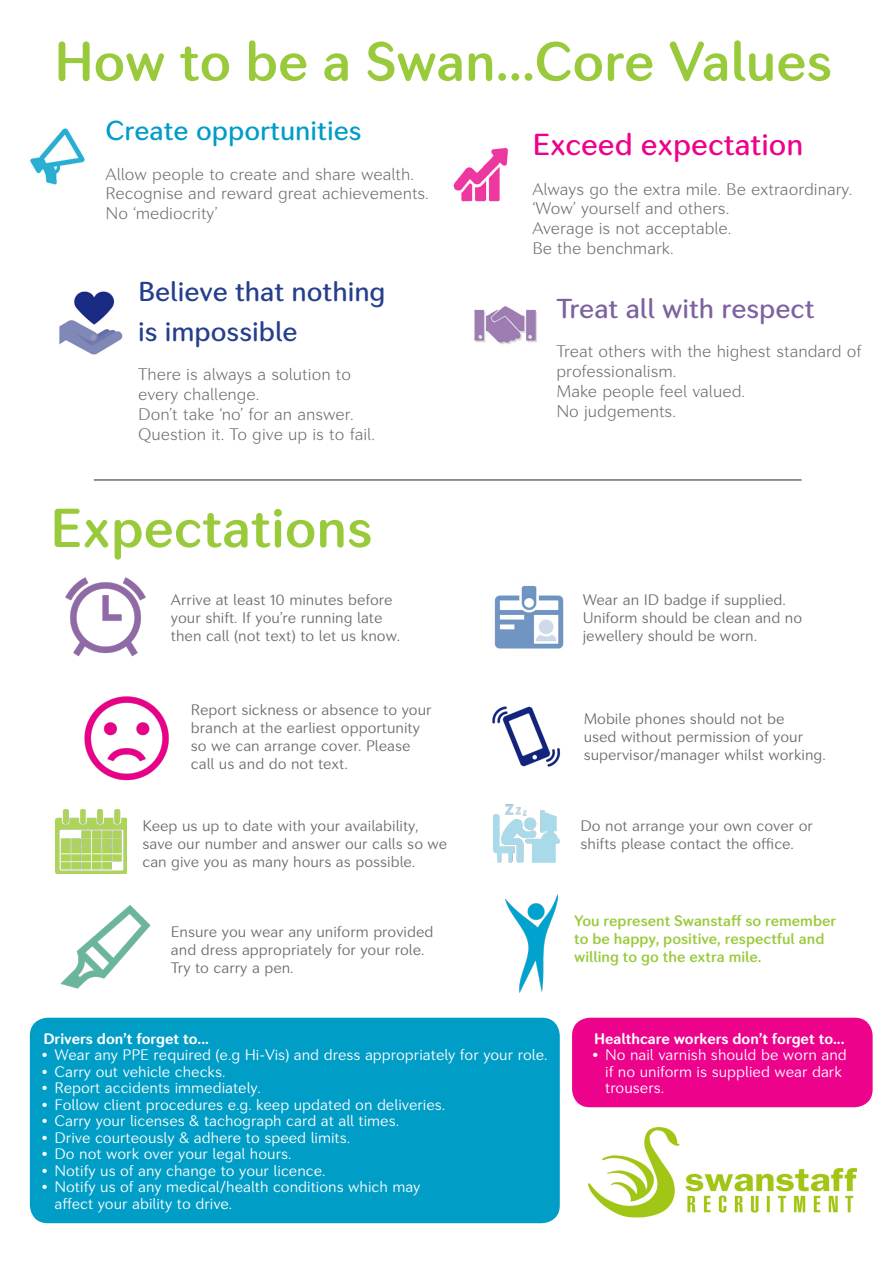
<style>
.page{position:relative;width:893px;height:1263px;background:#fff}
.page>*{position:absolute;margin:0;border:0;box-sizing:border-box;transform-origin:0 0}
.t1{font:600 54px "Seconda Round";color:#99ca3b}
.t2{font:500 30px "Seconda Round";color:#ed028c}
.t3{font:500 27px "Seconda Round";color:#253f8e}
.t4{font:500 27px "Seconda Round";color:#009dc6}
.t5{font:500 27px "Seconda Round";color:#7e62a0}
.t6{font:100 16.5px/19.8px "Seconda Round";color:#6c6d70}
.t7{font:300 15px/18px "Seconda Round";color:#6c6d70}
.t8{font:300 15px/16.5px "Seconda Round";color:#fff}
.t9{font:600 15px/18px "Seconda Round";color:#99ca3b}
.t10{font:700 15px "Seconda Round";color:#fff}
</style>
<div class="page">
<img style="left:30px;top:128px;width:55px;height:57px">
<img style="left:59px;top:291px;width:64px;height:64px">
<img style="left:453px;top:147px;width:55px;height:55px">
<img style="left:474px;top:306px;width:63px;height:39px">
<hr style="left:94px;top:479px;width:707px;height:2px;background:#6c6d70">
<div style="left:30px;top:1018px;width:530px;height:205px;background:#009dc6;border-radius:18px"></div>
<img style="left:65px;top:577px;width:81px;height:80px">
<img style="left:60px;top:905px;width:91px;height:84px">
<img style="left:494px;top:585px;width:70px;height:64px">
<div style="left:572px;top:1018px;width:301px;height:89px;background:#ed028c;border-radius:18px"></div>
<img style="left:84px;top:696px;width:85px;height:85px">
<img style="left:492px;top:706px;width:69px;height:61px">
<img style="left:55px;top:809px;width:71px;height:65px">
<img style="left:494px;top:804px;width:66px;height:59px">
<img style="left:505px;top:896px;width:52px;height:97px">
<img style="left:589px;top:1128px;width:268px;height:90px">
<p class="t1" style="left:54px;top:28px;width:780px">How to be a Swan...Core Values</p>
<p class="t4" style="left:106px;top:114px;width:257px">Create opportunities</p>
<p class="t6" style="left:106px;top:164px;width:310px">Allow people to create and share wealth.</p>
<p class="t6" style="left:106px;top:184px;width:325px">Recognise and reward great achievements.</p>
<p class="t6" style="left:106px;top:203px;width:113px">No ‘mediocrity’</p>
<p class="t2" style="left:532px;top:126px;width:272px">Exceed expectation</p>
<p class="t6" style="left:532px;top:179px;width:322px">Always go the extra mile. Be extraordinary.</p>
<p class="t6" style="left:532px;top:199px;width:198px">‘Wow’ yourself and others.</p>
<p class="t6" style="left:532px;top:218px;width:201px">Average is not acceptable.</p>
<p class="t6" style="left:532px;top:238px;width:143px">Be the benchmark.</p>
<p class="t3" style="left:138px;top:275px;width:249px">Believe that nothing</p>
<p class="t3" style="left:138px;top:315px;width:161px">is impossible</p>
<p class="t6" style="left:138px;top:364px;width:214px">There is always a solution to</p>
<p class="t6" style="left:138px;top:384px;width:123px">every challenge.</p>
<p class="t6" style="left:138px;top:404px;width:217px">Don’t take ‘no’ for an answer.</p>
<p class="t6" style="left:138px;top:424px;width:238px">Question it. To give up is to fail.</p>
<p class="t1" style="left:50px;top:495px;width:324px">Expectations</p>
<p class="t7" style="left:171px;top:591px;width:231px">Arrive at least 10 minutes before your shift. If you’re running late then call (not text) to let us know.</p>
<p class="t5" style="left:556px;top:291px;width:260px">Treat all with respect</p>
<p class="t6" style="left:556px;top:341px;width:307px">Treat others with the highest standard of professionalism.</p>
<p class="t6" style="left:556px;top:381px;width:190px">Make people feel valued.</p>
<p class="t6" style="left:556px;top:401px;width:121px">No judgements.</p>
<p class="t7" style="left:583px;top:591px;width:221px">Wear an ID badge if supplied.<br>Uniform should be clean and no jewellery should be worn.</p>
<p class="t7" style="left:191px;top:701px;width:242px">Report sickness or absence to your branch at the earliest opportunity so we can arrange cover. Please call us and do not text.</p>
<p class="t7" style="left:584px;top:710px;width:244px">Mobile phones should not be<br>used without permission of your supervisor/manager whilst working.</p>
<p class="t7" style="left:143px;top:816px;width:306px">Keep us up to date with your availability, save our number and answer our calls so we can give you as many hours as possible.</p>
<p class="t7" style="left:581px;top:816px;width:234px">Do not arrange your own cover or shifts please contact the office.</p>
<p class="t7" style="left:171px;top:923px;width:264px">Ensure you wear any uniform provided and dress appropriately for your role.<br>Try to carry a pen.</p>
<p class="t10" style="left:44px;top:1029px;width:167px">Drivers don’t forget to...</p>
<p class="t8" style="left:42px;top:1047px;width:507px">• Wear any PPE required (e.g Hi-Vis) and dress appropriately for your role.</p>
<p class="t8" style="left:42px;top:1063px;width:185px">• Carry out vehicle checks.</p>
<p class="t8" style="left:42px;top:1080px;width:220px">• Report accidents immediately.</p>
<p class="t8" style="left:42px;top:1096px;width:405px">• Follow client procedures e.g. keep updated on deliveries.</p>
<p class="t8" style="left:42px;top:1113px;width:359px">• Carry your licenses &amp; tachograph card at all times.</p>
<p class="t8" style="left:42px;top:1129px;width:310px">• Drive courteously &amp; adhere to speed limits.</p>
<p class="t8" style="left:42px;top:1146px;width:251px">• Do not work over your legal hours.</p>
<p class="t8" style="left:42px;top:1162px;width:285px">• Notify us of any change to your licence.</p>
<p class="t8" style="left:42px;top:1179px;width:380px">• Notify us of any medical/health conditions which may</p>
<p class="t8" style="left:55px;top:1195px;width:179px">affect your ability to drive.</p>
<p class="t9" style="left:574px;top:912px;width:264px">You represent Swanstaff so remember to be happy, positive, respectful and willing to go the extra mile.</p>
<p class="t10" style="left:594px;top:1029px;width:252px">Healthcare workers don’t forget to...</p>
<p class="t8" style="left:605px;top:1046px;width:243px;text-indent:-13px">• No nail varnish should be worn and if no uniform is supplied wear dark trousers.</p>
</div>
